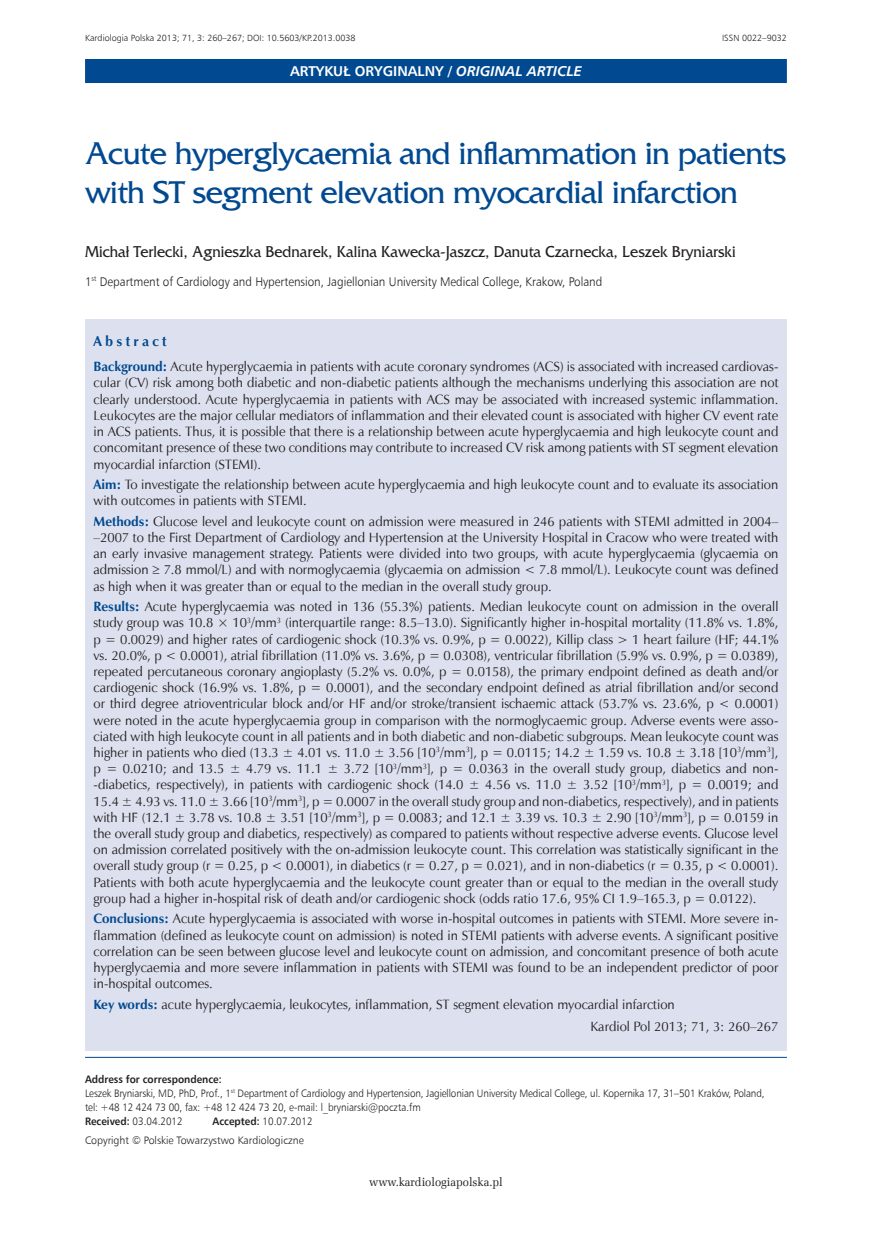
<style>
.page{position:relative;width:872px;height:1234px;background:#fff}
.page>*{position:absolute;margin:0;border:0;box-sizing:border-box;transform-origin:0 0}
._01_Tytul_pierwszy{font:33px/39px "France";letter-spacing:-.02em;color:#014990}
._03_Autor{font:16.5px "France";color:#231f20;scale:.94 1}
.t1{font:700 14.25px "Humnst 777 EU";color:#fff}
._13_Streszczenie_sro{font:700 14.25px "Zapf Humnst EU";letter-spacing:.23em;color:#014990}
._11_Streszczenie_ang{font:13.5px/16.2px "Zapf Humnst EU";color:#231f20;text-align:justify}
._11_Streszczenie_slo{font:13.5px "Zapf Humnst EU";color:#231f20}
._14_Streszczenie_Kar{font:13.5px "Zapf Humnst EU";color:#231f20}
._04_Praca{font:12.6px "Humnst 777 Lt EU";color:#231f20;scale:.93 1}
.t2{font:12px "Zapf Ellipt EU";color:#231f20;scale:.95 1}
._05_Adres_do_korespo{font:10.8px/14.2px "Humnst 777 Lt EU";letter-spacing:-.01em;color:#231f20;scale:.92 1}
._05_Adres_do_korespo-2{font:10.8px "Humnst 777 Lt EU";letter-spacing:-.01em;color:#231f20}
._30_Pagina_nad_paski{font:9px "Humnst 777 Lt EU";color:#231f20}
.s1{font-style:italic}
.s2{font-weight:700;color:#014990}
.s3{font-family:"Humnst 777 EU";font-weight:700}
</style>
<div class="page">
<div style="left:85px;top:59px;width:702px;height:24px;background:#014990"></div>
<div style="left:85px;top:319px;width:702px;height:731px;background:#dde1ef"></div>
<hr style="left:85px;top:1056px;width:702px;height:1px;background:#014990">
<p class="_30_Pagina_nad_paski" style="left:85px;top:33px;width:272px">Kardiologia Polska 2013; 71, 3: 260–267; DOI: 10.5603/KP.2013.0038</p>
<p class="_30_Pagina_nad_paski" style="left:722px;top:33px;width:66px">ISSN 0022–9032</p>
<p class="t1" style="left:290px;top:62px;width:293px">ARTYKUŁ ORYGINALNY / <span class="s1">ORIGINAL ARTICLE</span></p>
<p class="_01_Tytul_pierwszy" style="left:85px;top:134px;width:702px">Acute hyperglycaemia and inflammation in patients with ST segment elevation myocardial infarction</p>
<p class="_03_Autor" style="left:85px;top:242px;width:693px">Michał Terlecki, Agnieszka Bednarek, Kalina Kawecka-Jaszcz, Danuta Czarnecka, Leszek Bryniarski</p>
<p class="_04_Praca" style="left:85px;top:273px;width:558px">1<sup>st</sup> Department of Cardiology and Hypertension, Jagiellonian University Medical College, Krakow, Poland</p>
<p class="_13_Streszczenie_sro" style="left:94px;top:332px;width:75px">Abstract</p>
<p class="_11_Streszczenie_ang" style="left:94px;top:358px;width:686px"><span class="s2">Background:</span> Acute hyperglycaemia in patients with acute coronary syndromes (ACS) is associated with increased cardiovas&shy;cular (CV) risk among both diabetic and non-diabetic patients although the mechanisms underlying this association are not clearly understood. Acute hyperglycaemia in patients with ACS may be associated with increased systemic inflammation.<br>Leukocytes are the major cellular mediators of inflammation and their elevated count is associated with higher CV event rate in ACS patients. Thus, it is possible that there is a relationship between acute hyperglycaemia and high leukocyte count and concomitant presence of these two conditions may contribute to increased CV risk among patients with ST segment elevation myocardial infarction (STEMI).</p>
<p class="_11_Streszczenie_ang" style="left:94px;top:476px;width:686px"><span class="s2">Aim:</span> To investigate the relationship between acute hyperglycaemia and high leukocyte count and to evaluate its association with outcomes in patients with STEMI.</p>
<p class="_11_Streszczenie_ang" style="left:94px;top:513px;width:686px"><span class="s2">Methods:</span> Glucose level and leukocyte count on admission were measured in 246 patients with STEMI admitted in 2004– –2007 to the First Department of Cardiology and Hypertension at the University Hospital in Cracow who were treated with an early invasive management strategy. Patients were divided into two groups, with acute hyperglycaemia (glycaemia on admission ≥ 7.8 mmol/L) and with normoglycaemia (glycaemia on admission &lt; 7.8 mmol/L). Leukocyte count was defined as high when it was greater than or equal to the median in the overall study group.</p>
<p class="_11_Streszczenie_ang" style="left:94px;top:598px;width:686px"><span class="s2">Results:</span> Acute hyperglycaemia was noted in 136 (55.3%) patients. Median leukocyte count on admission in the overall study group was 10.8 × 10<sup>3</sup>/mm<sup>3</sup> (interquartile range: 8.5–13.0). Significantly higher in-hospital mortality (11.8% vs. 1.8%, p = 0.0029) and higher rates of cardiogenic shock (10.3% vs. 0.9%, p = 0.0022), Killip class &gt; 1 heart failure (HF; 44.1% vs. 20.0%, p &lt; 0.0001), atrial fibrillation (11.0% vs. 3.6%, p = 0.0308), ventricular fibrillation (5.9% vs. 0.9%, p = 0.0389), repeated percutaneous coronary angioplasty (5.2% vs. 0.0%, p = 0.0158), the primary endpoint defined as death and/or cardiogenic shock (16.9% vs. 1.8%, p = 0.0001), and the secondary endpoint defined as atrial fibrillation and/or second or third degree atrioventricular block and/or HF and/or stroke/transient ischaemic attack (53.7% vs. 23.6%, p &lt; 0.0001) were noted in the acute hyperglycaemia group in comparison with the normoglycaemic group. Adverse events were asso&shy;ciated with high leukocyte count in all patients and in both diabetic and non-diabetic subgroups. Mean leukocyte count was higher in patients who died (13.3 ± 4.01 vs. 11.0 ± 3.56 [10<sup>3</sup>/mm<sup>3</sup>], p = 0.0115; 14.2 ± 1.59 vs. 10.8 ± 3.18 [10<sup>3</sup>/mm<sup>3</sup>], p = 0.0210; and 13.5 ± 4.79 vs. 11.1 ± 3.72 [10<sup>3</sup>/mm<sup>3</sup>], p = 0.0363 in the overall study group, diabetics and non--diabetics, respectively), in patients with cardiogenic shock (14.0 ± 4.56 vs. 11.0 ± 3.52 [10<sup>3</sup>/mm<sup>3</sup>], p = 0.0019; and 15.4 ± 4.93 vs. 11.0 ± 3.66 [10<sup>3</sup>/mm<sup>3</sup>], p = 0.0007 in the overall study group and non-diabetics, respectively), and in patients with HF (12.1 ± 3.78 vs. 10.8 ± 3.51 [10<sup>3</sup>/mm<sup>3</sup>], p = 0.0083; and 12.1 ± 3.39 vs. 10.3 ± 2.90 [10<sup>3</sup>/mm<sup>3</sup>], p = 0.0159 in the overall study group and diabetics, respectively) as compared to patients without respective adverse events. Glucose level on admission correlated positively with the on-admission leukocyte count. This correlation was statistically significant in the overall study group (r = 0.25, p &lt; 0.0001), in diabetics (r = 0.27, p = 0.021), and in non-diabetics (r = 0.35, p &lt; 0.0001).<br>Patients with both acute hyperglycaemia and the leukocyte count greater than or equal to the median in the overall study group had a higher in-hospital risk of death and/or cardiogenic shock (odds ratio 17.6, 95% CI 1.9–165.3, p = 0.0122).</p>
<p class="_11_Streszczenie_ang" style="left:94px;top:910px;width:686px"><span class="s2">Conclusions:</span> Acute hyperglycaemia is associated with worse in-hospital outcomes in patients with STEMI. More severe in&shy;flammation (defined as leukocyte count on admission) is noted in STEMI patients with adverse events. A significant positive correlation can be seen between glucose level and leukocyte count on admission, and concomitant presence of both acute hyperglycaemia and more severe inflammation in patients with STEMI was found to be an independent predictor of poor in-hospital outcomes.</p>
<p class="_11_Streszczenie_slo" style="left:94px;top:995px;width:583px"><span class="s2">Key words:</span> acute hyperglycaemia, leukocytes, infl ammation, ST segment elevation myocardial infarction</p>
<p class="_14_Streszczenie_Kar" style="left:590px;top:1017px;width:189px">Kardiol Pol 2013; 71, 3: 260–267</p>
<p class="_05_Adres_do_korespo" style="left:85px;top:1071px;width:740px"><span class="s3">Address for correspondence:<br></span>Leszek Bryniarski, MD, PhD, Prof., 1<sup>st</sup> Department of Cardiology and Hypertension, Jagiellonian University Medical College, ul. Kopernika 17, 31–501 Kraków, Poland, tel: +48 12 424 73 00, fax: +48 12 424 73 20, e-mail: l_bryniarski@poczta.fm<br><span class="s3">Received:</span> 03.04.2012</p>
<p class="_05_Adres_do_korespo" style="left:213px;top:1113px;width:110px"><span class="s3">Accepted:</span> 10.07.2012</p>
<p class="_05_Adres_do_korespo-2" style="left:85px;top:1133px;width:220px">Copyright © Polskie Towarzystwo Kardiologiczne</p>
<p class="t2" style="left:369px;top:1174px;width:142px">www.kardiologiapolska.pl</p>
</div>
